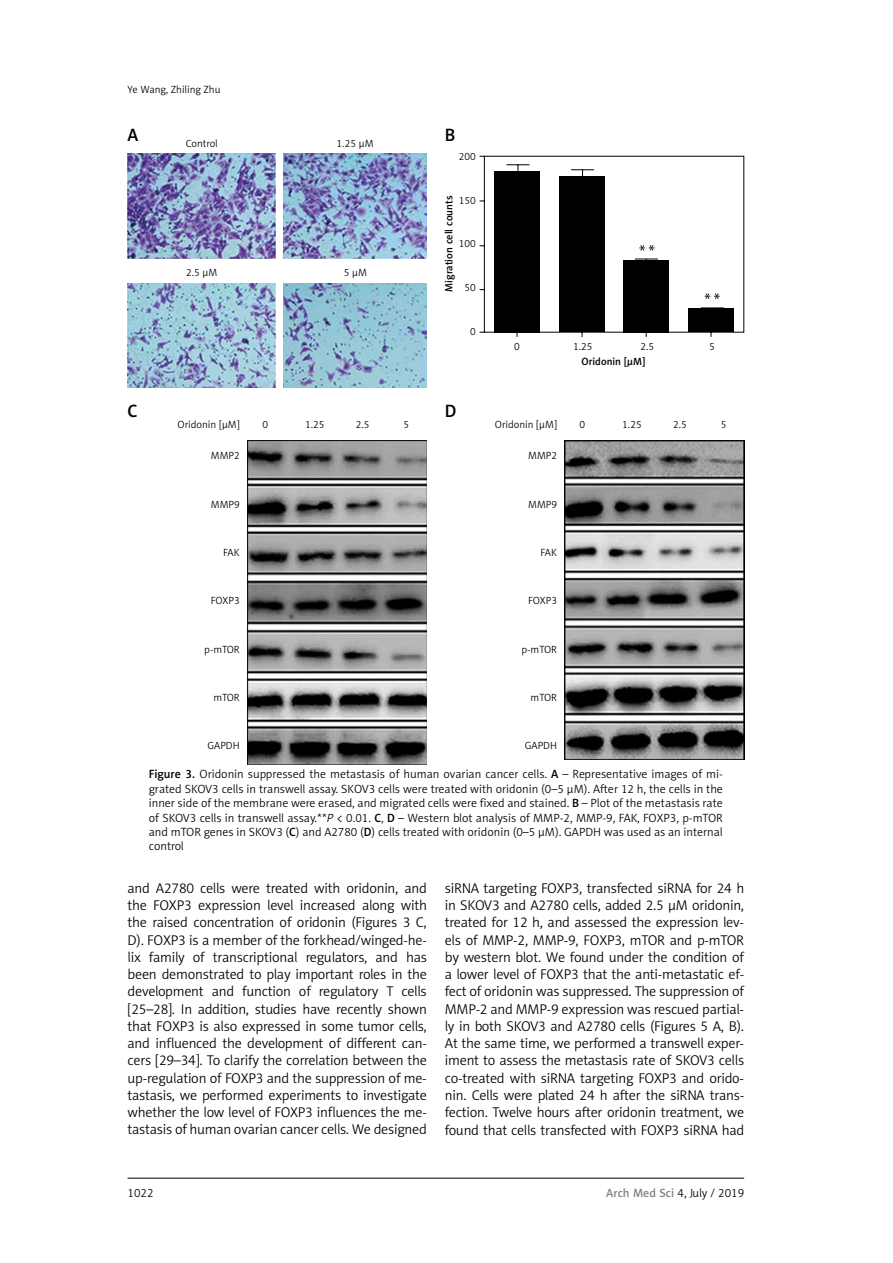
<style>
.page{position:relative;width:893px;height:1263px;background:#fff}
.page>*{position:absolute;margin:0;border:0;box-sizing:border-box;transform-origin:0 0}
.t1{font:18px "Naomi Sans EFN Medium";color:#000}
.t2{font:14.25px/17.2px "Naomi Sans EFN Light";letter-spacing:-.015em;color:#000;text-align:justify}
.t3{font:12px/14.4px "Naomi Sans EFN Light";color:#000;text-align:justify}
.t4{font:10.5px "Naomi Sans EFN Light";color:#000}
.t5{font:10.5px "Naomi Sans EFN Medium";color:#000}
.s1{font-family:"Naomi Sans EFN Medium"}
.s2{font-style:italic}
.s3{font-family:"Naomi Sans EFN Medium";color:#808285}
</style>
<div class="page">
<hr style="left:128px;top:1178px;width:616px;height:1px;background:#000">
<img style="left:283px;top:283px;width:144px;height:104px">
<img style="left:128px;top:283px;width:148px;height:104px">
<img style="left:283px;top:154px;width:144px;height:105px">
<img style="left:128px;top:154px;width:148px;height:105px">
<svg style="left:480px;top:156px;width:264px;height:181px"></svg>
<div style="left:494px;top:171px;width:45px;height:161px;background:#000"></div>
<div style="left:559px;top:176px;width:45px;height:156px;background:#000"></div>
<div style="left:623px;top:260px;width:46px;height:72px;background:#000"></div>
<div style="left:688px;top:309px;width:46px;height:23px;background:#000"></div>
<svg style="left:705px;top:293px;width:15px;height:6px"></svg>
<svg style="left:639px;top:245px;width:15px;height:6px"></svg>
<svg style="left:506px;top:164px;width:23px;height:7px"></svg>
<img style="left:247px;top:440px;width:180px;height:324px">
<img style="left:564px;top:440px;width:180px;height:320px">
<p class="t4" style="left:128px;top:83px;width:94px">Ye Wang, Zhiling Zhu</p>
<p class="t1" style="left:128px;top:124px;width:12px">A</p>
<p class="t4" style="left:186px;top:137px;width:34px">Control</p>
<p class="t4" style="left:337px;top:137px;width:38px">1.25 μM</p>
<p class="t1" style="left:445px;top:124px;width:12px">B</p>
<p class="t4" style="left:186px;top:266px;width:33px">2.5 μM</p>
<p class="t4" style="left:344px;top:266px;width:25px">5 μM</p>
<p class="t4" style="left:459px;top:150px;width:19px">200</p>
<p class="t4" style="left:459px;top:194px;width:19px">150</p>
<p class="t4" style="left:459px;top:238px;width:19px">100</p>
<p class="t4" style="left:465px;top:282px;width:13px">50</p>
<p class="t4" style="left:470px;top:326px;width:7px">0</p>
<p class="t5" style="left:443px;top:292px;width:97px;rotate:-90deg">Migration cell counts</p>
<p class="t4" style="left:514px;top:341px;width:7px">0</p>
<p class="t4" style="left:573px;top:341px;width:21px">1.25</p>
<p class="t4" style="left:640px;top:341px;width:15px">2.5</p>
<p class="t4" style="left:709px;top:341px;width:7px">5</p>
<p class="t5" style="left:582px;top:355px;width:65px">Oridonin [μM]</p>
<p class="t1" style="left:128px;top:400px;width:12px">C</p>
<p class="t1" style="left:445px;top:400px;width:13px">D</p>
<p class="t4" style="left:178px;top:418px;width:64px">Oridonin [μM]</p>
<p class="t4" style="left:262px;top:418px;width:7px">0</p>
<p class="t4" style="left:305px;top:418px;width:21px">1.25</p>
<p class="t4" style="left:356px;top:418px;width:15px">2.5</p>
<p class="t4" style="left:403px;top:418px;width:7px">5</p>
<p class="t4" style="left:495px;top:418px;width:64px">Oridonin [μM]</p>
<p class="t4" style="left:580px;top:418px;width:7px">0</p>
<p class="t4" style="left:622px;top:418px;width:21px">1.25</p>
<p class="t4" style="left:673px;top:418px;width:15px">2.5</p>
<p class="t4" style="left:721px;top:418px;width:7px">5</p>
<p class="t4" style="left:211px;top:450px;width:30px">MMP2</p>
<p class="t4" style="left:528px;top:450px;width:30px">MMP2</p>
<p class="t4" style="left:211px;top:498px;width:30px">MMP9</p>
<p class="t4" style="left:528px;top:498px;width:30px">MMP9</p>
<p class="t4" style="left:223px;top:546px;width:18px">FAK</p>
<p class="t4" style="left:540px;top:546px;width:18px">FAK</p>
<p class="t4" style="left:211px;top:595px;width:31px">FOXP3</p>
<p class="t4" style="left:528px;top:595px;width:31px">FOXP3</p>
<p class="t4" style="left:204px;top:643px;width:37px">p-mTOR</p>
<p class="t4" style="left:213px;top:691px;width:28px">mTOR</p>
<p class="t4" style="left:522px;top:643px;width:37px">p-mTOR</p>
<p class="t4" style="left:531px;top:691px;width:28px">mTOR</p>
<p class="t4" style="left:207px;top:740px;width:34px">GAPDH</p>
<p class="t4" style="left:525px;top:740px;width:34px">GAPDH</p>
<p class="t3" style="left:149px;top:767px;width:576px"><span class="s1">Figure 3.</span> Oridonin suppressed the metastasis of human ovarian cancer cells. <span class="s1">A</span> – Representative images of mi&shy;grated SKOV3 cells in transwell assay. SKOV3 cells were treated with oridonin (0–5 μM). After 12 h, the cells in the inner side of the membrane were erased, and migrated cells were fixed and stained. <span class="s1">B</span> – Plot of the metastasis rate of SKOV3 cells in transwell assay.**<span class="s2">P</span> &lt; 0.01. <span class="s1">C</span>, <span class="s1">D</span> – Western blot analysis of MMP-2, MMP-9, FAK, FOXP3, p-mTOR and mTOR genes in SKOV3 (<span class="s1">C</span>) and A2780 (<span class="s1">D</span>) cells treated with oridonin (0–5 μM). GAPDH was used as an internal control</p>
<p class="t2" style="left:128px;top:879px;width:301px">and A2780 cells were treated with oridonin, and the FOXP3 expression level increased along with the raised concentration of oridonin (Figures 3 C, D). FOXP3 is a member of the forkhead/winged-he&shy;lix family of transcriptional regulators, and has been demonstrated to play important roles in the development and function of regulatory T cells [25–28]. In addition, studies have recently shown that FOXP3 is also expressed in some tumor cells, and influenced the development of different can&shy;cers [29–34]. To clarify the correlation between the up-regulation of FOXP3 and the suppression of me&shy;tastasis, we performed experiments to investigate whether the low level of FOXP3 influences the me&shy;tastasis of human ovarian cancer cells. We designed</p>
<p class="t2" style="left:445px;top:879px;width:301px">siRNA targeting FOXP3, transfected siRNA for 24 h in SKOV3 and A2780 cells, added 2.5 μM oridonin, treated for 12 h, and assessed the expression lev&shy;els of MMP-2, MMP-9, FOXP3, mTOR and p-mTOR by western blot. We found under the condition of a lower level of FOXP3 that the anti-metastatic ef&shy;fect of oridonin was suppressed. The suppression of MMP-2 and MMP-9 expression was rescued partial&shy;ly in both SKOV3 and A2780 cells (Figures 5 A, B).<br>At the same time, we performed a transwell exper&shy;iment to assess the metastasis rate of SKOV3 cells co-treated with siRNA targeting FOXP3 and orido&shy;nin. Cells were plated 24 h after the siRNA trans&shy;fection. Twelve hours after oridonin treatment, we found that cells transfected with FOXP3 siRNA had</p>
<p class="t3" style="left:128px;top:1186px;width:27px">1022</p>
<p class="t3" style="left:606px;top:1186px;width:139px"><span class="s3">Arch Med Sci</span> 4, July / 2019</p>
</div>
